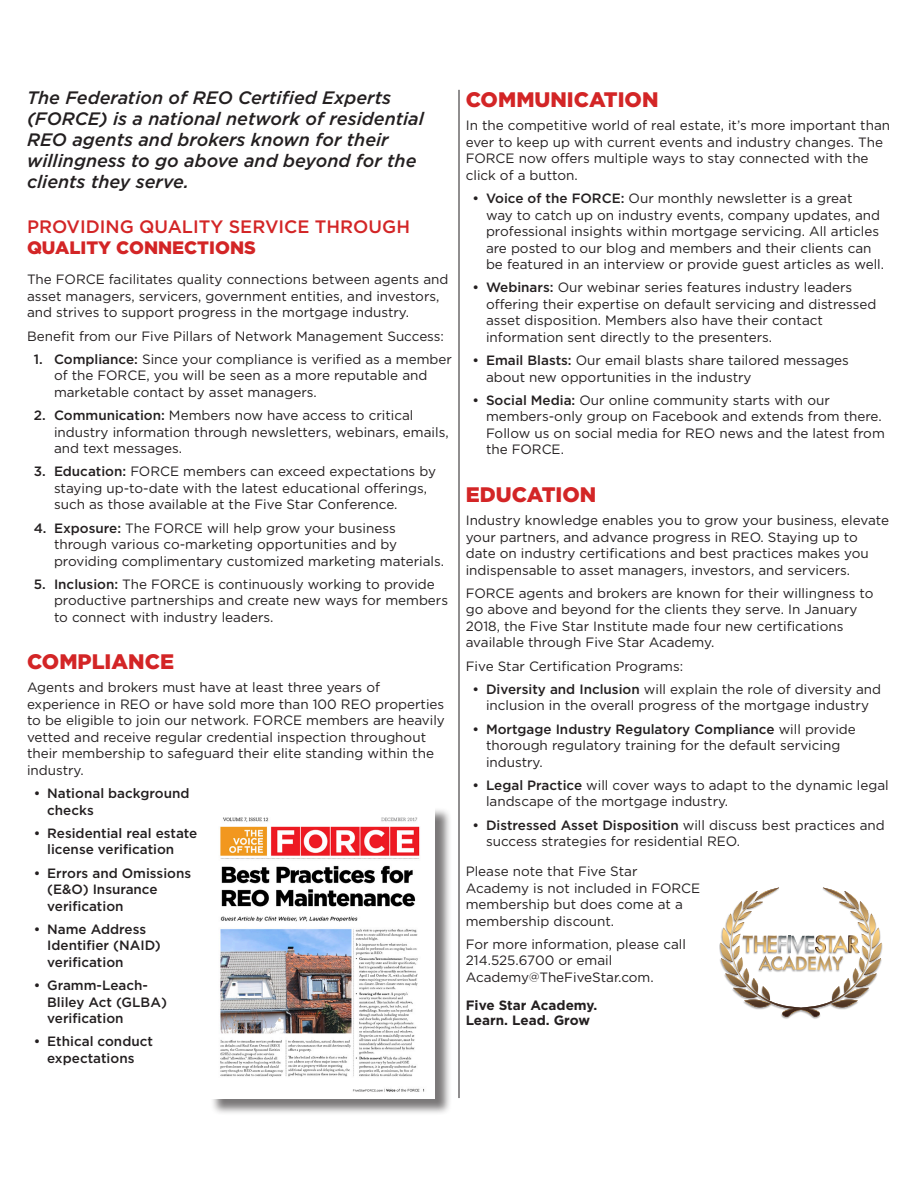
<style>
.page{position:relative;width:918px;height:1188px;background:#fff}
.page>*{position:absolute;margin:0;border:0;box-sizing:border-box;transform-origin:0 0}
.t1{font:900 21px "Gotham";color:#d32526}
.t2{font:italic 500 18px/21px "Gotham";color:#231f20}
.t3{font:500 18px/21px "Gotham";color:#d32526}
.t4{font:13.5px/16.5px "Gotham";color:#231f20}
.t5{font:500 13.5px/16.5px "Gotham";color:#231f20}
.t6{font:700 13.5px "Gotham";color:#231f20}
.s1{font-weight:900}
.s2{font-weight:500}
.s3{font-size:10.5px}
</style>
<div class="page">
<svg style="left:719px;top:888px;width:164px;height:129px"></svg>
<hr style="left:459px;top:90px;width:1px;height:1008px;background:#231f20">
<div style="left:211px;top:807px;width:241px;height:309px;background:#231f20;opacity:.6"></div>
<img style="left:211px;top:807px;width:223px;height:291px">
<p class="t2" style="left:27px;top:87px;width:398px">The Federation of REO Certified Experts (FORCE) is a national network of residential REO agents and brokers known for their willingness to go above and beyond for the clients they serve.</p>
<p class="t3" style="left:27px;top:216px;width:385px">PROVIDING QUALITY SERVICE THROUGH<br><span class="s1">QUALITY CONNECTIONS</span></p>
<p class="t4" style="left:27px;top:271px;width:423px">The FORCE facilitates quality connections between agents and asset managers, servicers, government entities, and investors, and strives to support progress in the mortgage industry.</p>
<p class="t4" style="left:27px;top:327px;width:419px">Benefit from our Five Pillars of Network Management Success:</p>
<p class="t4" style="left:54px;top:350px;width:399px;text-indent:-20px"><span class="s2">1. Compliance:</span> Since your compliance is verified as a member of the FORCE, you will be seen as a more reputable and marketable contact by asset managers.</p>
<p class="t4" style="left:54px;top:407px;width:396px;text-indent:-20px"><span class="s2">2. Communication:</span> Members now have access to critical industry information through newsletters, webinars, emails, and text messages.</p>
<p class="t4" style="left:54px;top:463px;width:384px;text-indent:-20px"><span class="s2">3. Education:</span> FORCE members can exceed expectations by staying up-to-date with the latest educational offerings, such as those available at the Five Star Conference.</p>
<p class="t4" style="left:54px;top:519px;width:392px;text-indent:-20px"><span class="s2">4. Exposure:</span> The FORCE will help grow your business through various co-marketing opportunities and by providing complimentary customized marketing materials.</p>
<p class="t4" style="left:54px;top:575px;width:396px;text-indent:-20px"><span class="s2">5. Inclusion:</span> The FORCE is continuously working to provide productive partnerships and create new ways for members to connect with industry leaders.</p>
<p class="t1" style="left:27px;top:650px;width:149px">COMPLIANCE</p>
<p class="t4" style="left:27px;top:679px;width:419px">Agents and brokers must have at least three years of experience in REO or have sold more than 100 REO properties to be eligible to join our network. FORCE members are heavily vetted and receive regular credential inspection throughout their membership to safeguard their elite standing within the industry.</p>
<p class="t5" style="left:47px;top:785px;width:144px;text-indent:-14px">• National background checks</p>
<p class="t5" style="left:47px;top:825px;width:152px;text-indent:-14px">• Residential real estate license verification</p>
<p class="t5" style="left:47px;top:864px;width:145px;text-indent:-14px">• Errors and Omissions (E&amp;O) Insurance verification</p>
<p class="t5" style="left:47px;top:921px;width:115px;text-indent:-14px">• Name Address<br>Identifier (NAID) verification</p>
<p class="t5" style="left:47px;top:977px;width:121px;text-indent:-14px">• Gramm-Leach-<br>Bliley Act (GLBA) verification</p>
<p class="t5" style="left:34px;top:1033px;width:121px;text-align:center">• Ethical conduct expectations</p>
<p class="t1" style="left:466px;top:88px;width:194px">COMMUNICATION</p>
<p class="t4" style="left:466px;top:117px;width:426px">In the competitive world of real estate, it’s more important than ever to keep up with current events and industry changes. The FORCE now offers multiple ways to stay connected with the click of a button.</p>
<p class="t4" style="left:486px;top:190px;width:400px;text-indent:-14px"><span class="s2">• Voice of the FORCE:</span> Our monthly newsletter is a great<br>way to catch up on industry events, company updates, and professional insights within mortgage servicing. All articles are posted to our blog and members and their clients can be featured in an interview or provide guest articles as well.</p>
<p class="t4" style="left:486px;top:279px;width:392px;text-indent:-14px"><span class="s2">• Webinars:</span> Our webinar series features industry leaders offering their expertise on default servicing and distressed asset disposition. Members also have their contact information sent directly to the presenters.</p>
<p class="t4" style="left:486px;top:352px;width:365px;text-indent:-14px"><span class="s2">• Email Blasts:</span> Our email blasts share tailored messages about new opportunities in the industry</p>
<p class="t4" style="left:486px;top:392px;width:400px;text-indent:-14px"><span class="s2">• Social Media:</span> Our online community starts with our members-only group on Facebook and extends from there.<br>Follow us on social media for REO news and the latest from the FORCE.</p>
<p class="t1" style="left:466px;top:482px;width:132px">EDUCATION</p>
<p class="t4" style="left:466px;top:512px;width:425px">Industry knowledge enables you to grow your business, elevate your partners, and advance progress in REO. Staying up to date on industry certifications and best practices makes you indispensable to asset managers, investors, and servicers.</p>
<p class="t4" style="left:466px;top:585px;width:409px">FORCE agents and brokers are known for their willingness to go above and beyond for the clients they serve. In January 2018, the Five Star Institute made four new certifications available through Five Star Academy.</p>
<p class="t4" style="left:466px;top:657px;width:219px">Five Star Certification Programs:</p>
<p class="t4" style="left:472px;top:681px;width:410px;text-align:center"><span class="s2">• Diversity and Inclusion</span> will explain the role of diversity and inclusion in the overall progress of the mortgage industry</p>
<p class="t4" style="left:486px;top:720px;width:371px;text-indent:-14px"><span class="s2">• Mortgage Industry Regulatory Compliance</span> will provide thorough regulatory training for the default servicing industry.</p>
<p class="t4" style="left:486px;top:777px;width:404px;text-indent:-14px"><span class="s2">• Legal Practice</span> will cover ways to adapt to the dynamic legal landscape of the mortgage industry.</p>
<p class="t4" style="left:486px;top:816px;width:400px;text-indent:-14px"><span class="s2">• Distressed Asset Disposition</span> will discuss best practices and success strategies for residential REO.</p>
<p class="t4" style="left:466px;top:863px;width:236px">Please note that Five Star<br>Academy is not included in FORCE membership but does come at a membership discount.</p>
<p class="t4" style="left:466px;top:936px;width:222px">For more information, please call<br>214.525.6700 or email<br>Academy<span class="s3">@</span>TheFiveStar.com.</p>
<p class="t6" style="left:466px;top:998px;width:133px">Five Star Academy.</p>
<p class="t6" style="left:466px;top:1013px;width:126px">Learn. Lead. Grow</p>
</div>
